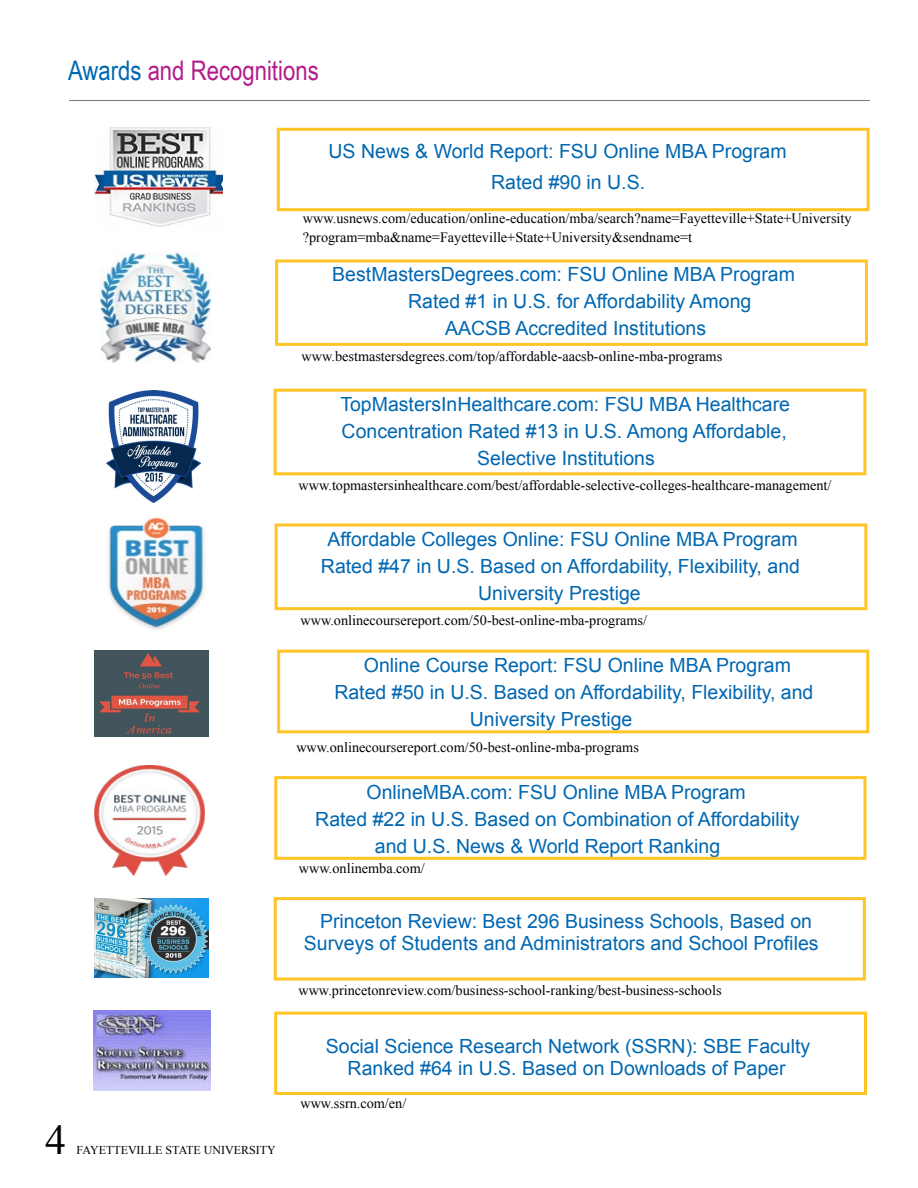
<style>
.page{position:relative;width:918px;height:1188px;background:#fff}
.page>*{position:absolute;margin:0;border:0;box-sizing:border-box;transform-origin:0 0}
.t1{font:42px "Times New Roman";color:#000}
.t2{font:27px "Arial Narrow";color:#b51a8a}
.t3{font:19.5px/27px "Arial";color:#0067b1;text-align:center}
.t4{font:14.25px/18.8px "Times New Roman";color:#000}
.t5{font:12px "Times New Roman";color:#000}
.s1{color:#0067b1}
</style>
<div class="page">
<img style="left:95px;top:898px;width:114px;height:80px">
<img style="left:107px;top:390px;width:94px;height:112px">
<img style="left:95px;top:651px;width:114px;height:85px">
<div style="left:275px;top:524px;width:592px;height:86px;border:3px solid #ffc425"></div>
<hr style="left:69px;top:100px;width:801px;height:1px;background:#828182">
<img style="left:93px;top:1011px;width:117px;height:79px">
<div style="left:277px;top:128px;width:593px;height:83px;border:3px solid #ffc425"></div>
<img style="left:101px;top:254px;width:110px;height:109px">
<img style="left:95px;top:766px;width:109px;height:110px">
<img style="left:108px;top:518px;width:97px;height:112px">
<img style="left:94px;top:127px;width:128px;height:99px">
<div style="left:275px;top:260px;width:593px;height:86px;border:3px solid #ffc425"></div>
<div style="left:274px;top:389px;width:592px;height:86px;border:3px solid #ffc425"></div>
<div style="left:274px;top:776px;width:592px;height:84px;border:3px solid #ffc425"></div>
<div style="left:274px;top:897px;width:592px;height:84px;border:3px solid #ffc425"></div>
<div style="left:274px;top:1012px;width:593px;height:83px;border:3px solid #ffc425"></div>
<div style="left:277px;top:650px;width:592px;height:83px;border:3px solid #ffc425"></div>
<h2 class="t2" style="left:68px;top:51px;width:252px"><span class="s1">Awards</span> and Recognitions</h2>
<p class="t3" style="left:491px;top:136px;width:297px;line-height:30.8px;text-align:left;text-indent:-163px">US News &amp; World Report: FSU Online MBA Program<br>Rated #90 in U.S.</p>
<p class="t4" style="left:303px;top:209px;width:550px">www.usnews.com/education/online-education/mba/search?name=Fayetteville+State+University ?program=mba&amp;name=Fayetteville+State+University&amp;sendname=t</p>
<p class="t3" style="left:332px;top:261px;width:464px">BestMastersDegrees.com: FSU Online MBA Program</p>
<p class="t3" style="left:408px;top:288px;width:345px">Rated #1 in U.S. for Affordability Among</p>
<p class="t3" style="left:445px;top:315px;width:263px">AACSB Accredited Institutions</p>
<p class="t4" style="left:302px;top:347px;width:422px">www.bestmastersdegrees.com/top/affordable-aacsb-online-mba-programs</p>
<p class="t3" style="left:340px;top:391px;width:451px">TopMastersInHealthcare.com: FSU MBA Healthcare<br>Concentration Rated #13 in U.S. Among Affordable,<br>Selective Institutions</p>
<p class="t4" style="left:298px;top:476px;width:535px">www.topmastersinhealthcare.com/best/affordable-selective-colleges-healthcare-management/</p>
<p class="t3" style="left:321px;top:526px;width:481px">Affordable Colleges Online: FSU Online MBA Program<br>Rated #47 in U.S. Based on Affordability, Flexibility, and<br>University Prestige</p>
<p class="t4" style="left:300px;top:611px;width:348px">www.onlinecoursereport.com/50-best-online-mba-programs/</p>
<p class="t3" style="left:364px;top:652px;width:428px">Online Course Report: FSU Online MBA Program</p>
<p class="t3" style="left:334px;top:679px;width:481px">Rated #50 in U.S. Based on Affordability, Flexibility, and</p>
<p class="t3" style="left:470px;top:706px;width:164px">University Prestige</p>
<p class="t4" style="left:296px;top:737px;width:344px">www.onlinecoursereport.com/50-best-online-mba-programs</p>
<p class="t3" style="left:367px;top:779px;width:381px">OnlineMBA.com: FSU Online MBA Program</p>
<p class="t3" style="left:315px;top:806px;width:486px">Rated #22 in U.S. Based on Combination of Affordability</p>
<p class="t3" style="left:375px;top:833px;width:347px">and U.S. News &amp; World Report Ranking</p>
<p class="t4" style="left:299px;top:859px;width:127px">www.onlinemba.com/</p>
<p class="t3" style="left:304px;top:910px;width:516px;line-height:22.5px">Princeton Review: Best 296 Business Schools, Based on<br>Surveys of Students and Administrators and School Profiles</p>
<p class="t4" style="left:298px;top:980px;width:425px">www.princetonreview.com/business-school-ranking/best-business-schools</p>
<p class="t3" style="left:326px;top:1035px;width:486px;line-height:22.5px">Social Science Research Network (SSRN): SBE Faculty<br>Ranked #64 in U.S. Based on Downloads of Paper</p>
<h1 class="t1" style="left:45px;top:1112px;width:22px">4</h1>
<p class="t5" style="left:77px;top:1142px;width:201px">FAYETTEVILLE STATE UNIVERSITY</p>
<p class="t4" style="left:300px;top:1094px;width:107px">www.ssrn.com/en/</p>
</div>
